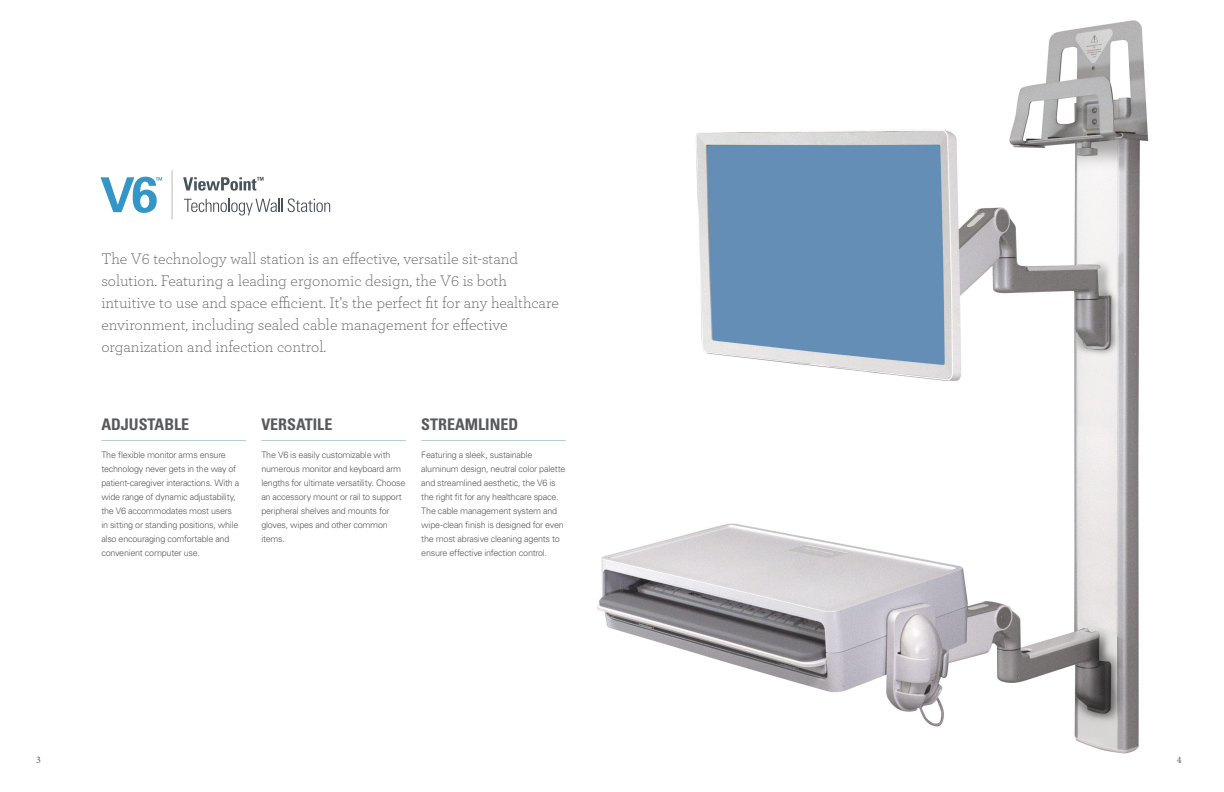
<style>
.page{position:relative;width:1224px;height:792px;background:#fff}
.page>*{position:absolute;margin:0;border:0;box-sizing:border-box;transform-origin:0 0}
.t1{font:300 16px/22px "Archer";color:#58595b}
.t2{font:700 condensed 16px "Univers";color:#58595b}
.t3{font:10px "Minion Pro";color:#58595b}
.t4{font:300 9px/14px "Univers";letter-spacing:-.025em;color:#58595b}
</style>
<div class="page">
<img style="left:596px;top:20px;width:553px;height:734px">
<svg style="left:101px;top:177px;width:61px;height:36px"></svg>
<hr style="left:172px;top:170px;width:1px;height:50px;background:#bbb">
<svg style="left:183px;top:177px;width:81px;height:14px"></svg>
<svg style="left:184px;top:198px;width:146px;height:17px"></svg>
<hr style="left:101px;top:440px;width:145px;height:1px;background:#b4cbd1">
<hr style="left:261px;top:440px;width:145px;height:1px;background:#b4cbd1">
<hr style="left:421px;top:440px;width:145px;height:1px;background:#b4cbd1">
<p class="t1" style="left:101px;top:247px;width:459px">The V6 technology wall station is an effective, versatile sit-stand solution. Featuring a leading ergonomic design, the V6 is both intuitive to use and space efficient. It’s the perfect fit for any healthcare environment, including sealed cable management for effective organization and infection control.</p>
<h1 class="t2" style="left:101px;top:414px;width:89px">ADJUSTABLE</h1>
<p class="t4" style="left:101px;top:448px;width:140px">The flexible monitor arms ensure technology never gets in the way of patient-caregiver interactions. With a wide range of dynamic adjustability, the V6 accommodates most users in sitting or standing positions, while also encouraging comfortable and convenient computer use.</p>
<h1 class="t2" style="left:261px;top:414px;width:73px">VERSATILE</h1>
<p class="t4" style="left:261px;top:448px;width:146px">The V6 is easily customizable with numerous monitor and keyboard arm lengths for ultimate versatility. Choose an accessory mount or rail to support peripheral shelves and mounts for gloves, wipes and other common items.</p>
<h1 class="t2" style="left:421px;top:414px;width:98px">STREAMLINED</h1>
<p class="t4" style="left:421px;top:448px;width:146px">Featuring a sleek, sustainable aluminum design, neutral color palette and streamlined aesthetic, the V6 is the right fit for any healthcare space.<br>The cable management system and wipe-clean finish is designed for even the most abrasive cleaning agents to ensure effective infection control.</p>
<p class="t3" style="left:36px;top:753px;width:6px">3</p>
<p class="t3" style="left:1177px;top:753px;width:6px">4</p>
</div>
